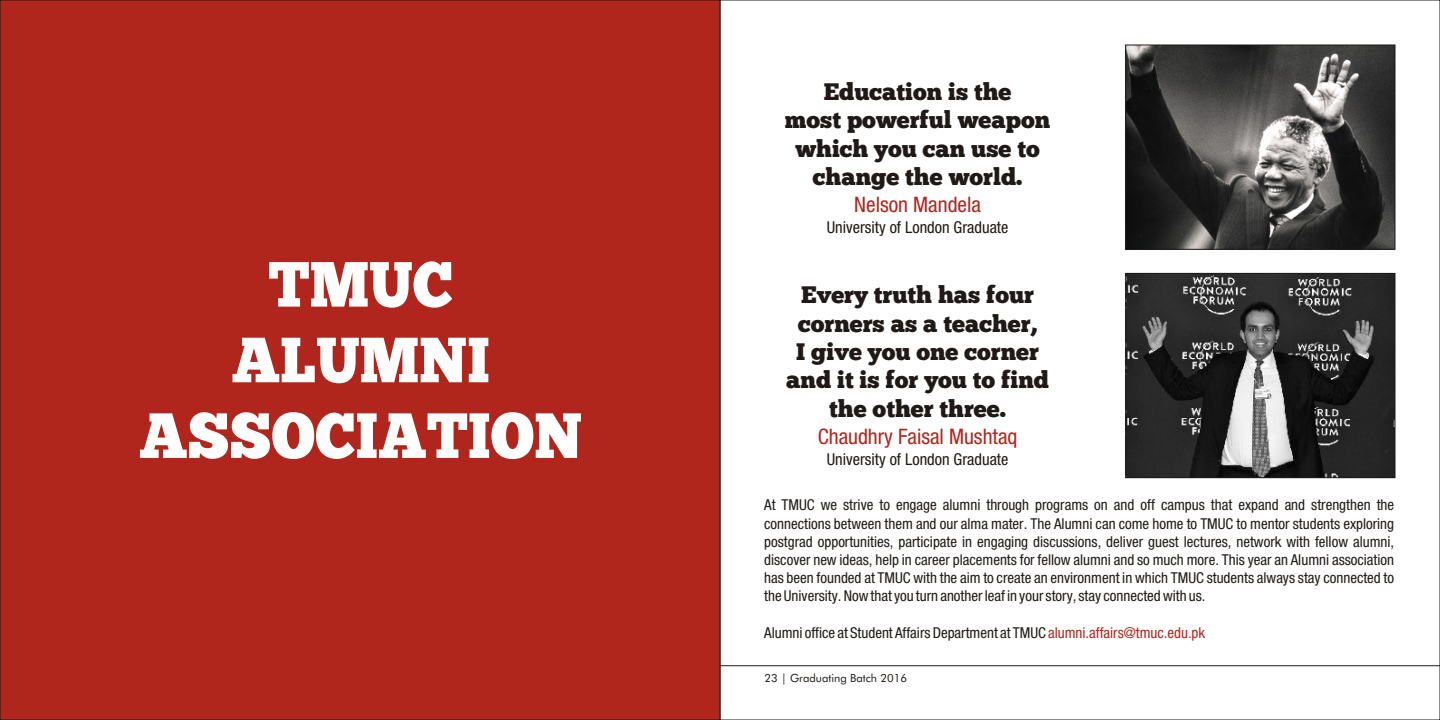
<style>
.page{position:relative;width:1440px;height:720px;background:#fff}
.page>*{position:absolute;margin:0;border:0;box-sizing:border-box;transform-origin:0 0}
.t1{font:63.75px/75.6px "Chunk Five Ex";color:#fff;text-align:center;scale:.93 1}
.t2{font:23.88px/28.4px "Chunk Five Ex";color:#1f1a17;text-align:center}
.t3{font:21.38px "Heavenetica Cond 5 SH";color:#b0261c}
.t4{font:16.38px "Heavenetica Cond 5 SH";color:#1f1a17}
.t5{font:15px/18.1px "Heavenetica Cond 5 SH";color:#1f1a17;text-align:justify}
.t6{font:11.25px "Futura BT";color:#1f1a17}
.s1{color:#b0261c}
</style>
<div class="page">
<img style="left:1128px;top:275px;width:265px;height:201px">
<div style="left:1126px;top:273px;width:269px;height:205px;border:1px solid #1f1a17"></div>
<div style="left:0;top:0;width:720px;height:720px;background:#b0261c"></div>
<hr style="left:720px;top:665px;width:720px;height:1px;background:#1f1a17">
<img style="left:1128px;top:47px;width:265px;height:200px">
<div style="left:1126px;top:45px;width:269px;height:204px;border:1px solid #1f1a17"></div>
<h1 class="t1" style="left:139px;top:253px;width:478px">TMUC<br>ALUMNI<br>ASSOCIATION</h1>
<h2 class="t2" style="left:785px;top:80px;width:267px">Education is the<br>most powerful weapon which you can use to change the world.</h2>
<p class="t4" style="left:827px;top:216px;width:183px">University of London Graduate</p>
<h3 class="t3" style="left:854px;top:191px;width:128px">Nelson Mandela</h3>
<h2 class="t2" style="left:786px;top:283px;width:264px">Every truth has four corners as a teacher,<br>I give you one corner and it is for you to find the other three.</h2>
<h3 class="t3" style="left:818px;top:422px;width:201px">Chaudhry Faisal Mushtaq</h3>
<p class="t4" style="left:827px;top:448px;width:183px">University of London Graduate</p>
<p class="t5" style="left:764px;top:495px;width:632px">At TMUC we strive to engage alumni through programs on and off campus that expand and strengthen the connections between them and our alma mater. The Alumni can come home to TMUC to mentor students exploring postgrad opportunities, participate in engaging discussions, deliver guest lectures, network with fellow alumni, discover new ideas, help in career placements for fellow alumni and so much more. This year an Alumni association has been founded at TMUC with the aim to create an environment in which TMUC students always stay connected to the University. Now that you turn another leaf in your story, stay connected with us.</p>
<p class="t5" style="left:764px;top:623px;width:443px">Alumni office at Student Affairs Department at TMUC <span class="s1">alumni.affairs@tmuc.edu.pk</span></p>
<p class="t6" style="left:764px;top:674px;width:144px">23 | Graduating Batch 2016</p>
</div>
